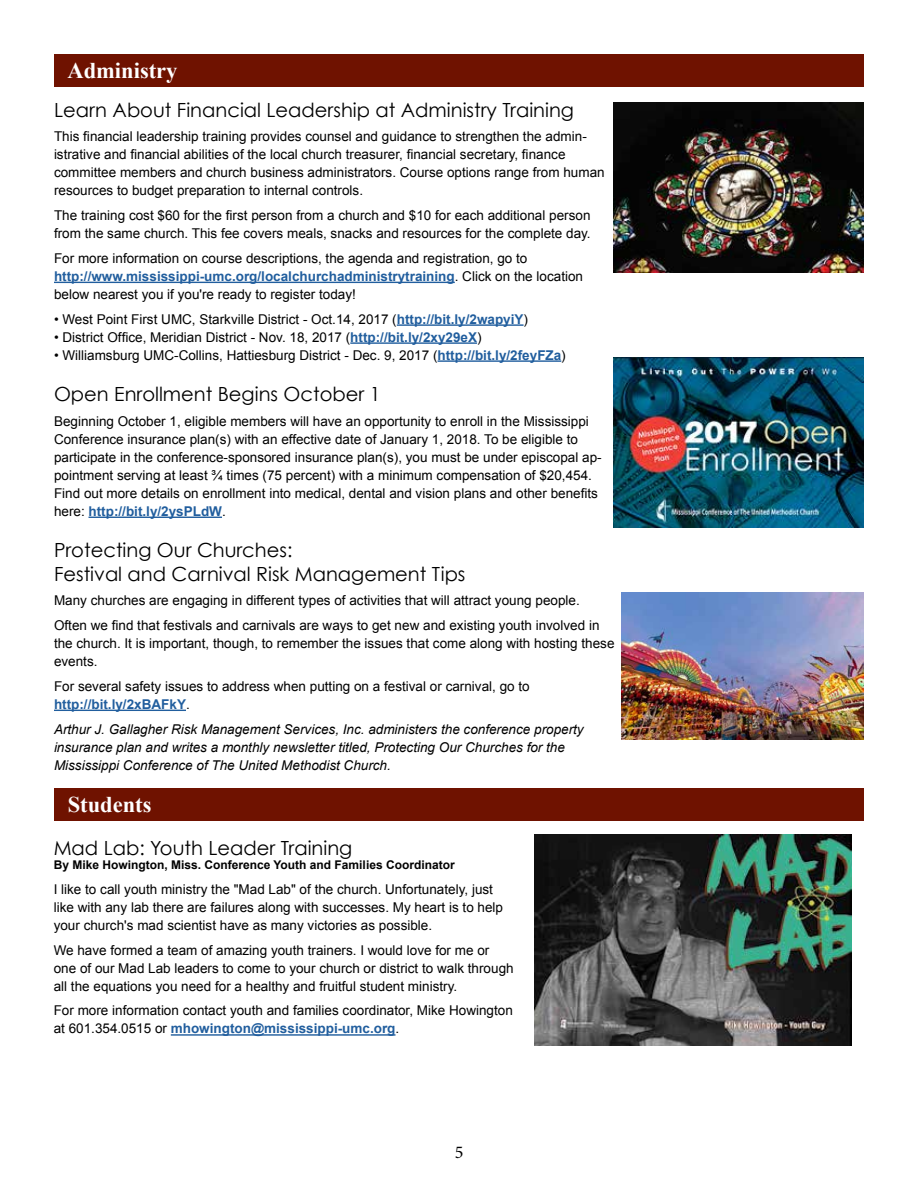
<style>
.page{position:relative;width:918px;height:1188px;background:#fff}
.page>*{position:absolute;margin:0;border:0;box-sizing:border-box;transform-origin:0 0}
.t1{font:700 22.5px "Times New Roman";color:#fff}
.t2{font:19.5px/23.4px "Century Gothic";color:#000}
.t3{font:18px "Minion Pro";color:#000}
.t4{font:13.5px/18px "Arial";color:#000}
.t5{font:italic 13.5px/18px "Arial";color:#000}
.t6{font:700 12px "Arial";color:#000}
.s1{font-weight:700;color:#215e9e}
</style>
<div class="page">
<div style="left:54px;top:54px;width:810px;height:32px;background:#6f1200"></div>
<hr style="left:54px;top:282px;width:401px;height:1px;background:#215e9e">
<hr style="left:397px;top:324px;width:127px;height:2px;background:#215e9e">
<hr style="left:350px;top:342px;width:127px;height:2px;background:#215e9e">
<hr style="left:438px;top:360px;width:123px;height:2px;background:#215e9e">
<hr style="left:89px;top:517px;width:133px;height:1px;background:#215e9e">
<hr style="left:54px;top:710px;width:132px;height:1px;background:#215e9e">
<img style="left:614px;top:102px;width:250px;height:171px">
<img style="left:614px;top:357px;width:250px;height:171px">
<img style="left:622px;top:592px;width:242px;height:148px">
<hr style="left:171px;top:1034px;width:225px;height:2px;background:#215e9e">
<div style="left:54px;top:788px;width:810px;height:33px;background:#6f1200"></div>
<img style="left:534px;top:835px;width:317px;height:211px">
<h1 class="t1" style="left:68px;top:55px;width:112px">Administry</h1>
<h2 class="t2" style="left:54px;top:98px;width:522px">Learn About Financial Leadership at Administry Training</h2>
<p class="t4" style="left:54px;top:128px;width:552px">This financial leadership training provides counsel and guidance to strengthen the admin&shy;istrative and financial abilities of the local church treasurer, financial secretary, finance committee members and church business administrators. Course options range from human resources to budget preparation to internal controls.</p>
<p class="t4" style="left:54px;top:207px;width:538px">The training cost $60 for the first person from a church and $10 for each additional person from the same church. This fee covers meals, snacks and resources for the complete day.</p>
<p class="t4" style="left:54px;top:249px;width:531px">For more information on course descriptions, the agenda and registration, go to <span class="s1">http://www.mississippi-umc.org/localchurchadministrytraining</span>. Click on the location below nearest you if you're ready to register today!</p>
<p class="t4" style="left:54px;top:310px;width:476px">• West Point First UMC, Starkville District - Oct.14, 2017 (<span class="s1">http://bit.ly/2wapyiY</span>)</p>
<p class="t4" style="left:54px;top:328px;width:429px">• District Office, Meridian District - Nov. 18, 2017 (<span class="s1">http://bit.ly/2xy29eX</span>)</p>
<p class="t4" style="left:54px;top:346px;width:513px">• Williamsburg UMC-Collins, Hattiesburg District - Dec. 9, 2017 (<span class="s1">http://bit.ly/2feyFZa</span>)</p>
<h2 class="t2" style="left:54px;top:382px;width:328px">Open Enrollment Begins October 1</h2>
<p class="t4" style="left:54px;top:412px;width:549px">Beginning October 1, eligible members will have an opportunity to enroll in the Mississippi Conference insurance plan(s) with an effective date of January 1, 2018. To be eligible to participate in the conference-sponsored insurance plan(s), you must be under episcopal ap&shy;pointment serving at least ¾ times (75 percent) with a minimum compensation of $20,454.<br>Find out more details on enrollment into medical, dental and vision plans and other benefits here: <span class="s1">http://bit.ly/2ysPLdW</span>.</p>
<h2 class="t2" style="left:54px;top:538px;width:413px">Protecting Our Churches:<br>Festival and Carnival Risk Management Tips</h2>
<p class="t4" style="left:54px;top:588px;width:547px;line-height:24.8px">Many churches are engaging in different types of activities that will attract young people.<br>Often we find that festivals and carnivals are ways to get new and existing youth involved in</p>
<p class="t4" style="left:54px;top:635px;width:562px">the church. It is important, though, to remember the issues that come along with hosting these events.</p>
<p class="t4" style="left:54px;top:677px;width:477px">For several safety issues to address when putting on a festival or carnival, go to <span class="s1">http://bit.ly/2xBAFkY</span>.</p>
<p class="t5" style="left:54px;top:720px;width:531px">Arthur J. Gallagher Risk Management Services, Inc. administers the conference property insurance plan and writes a monthly newsletter titled, Protecting Our Churches for the<br>Mississippi Conference of The United Methodist Church.</p>
<h1 class="t1" style="left:68px;top:789px;width:85px">Students</h1>
<h2 class="t2" style="left:54px;top:836px;width:300px">Mad Lab: Youth Leader Training</h2>
<p class="t6" style="left:54px;top:857px;width:402px">By Mike Howington, Miss. Conference Youth and Families Coordinator</p>
<p class="t4" style="left:54px;top:880px;width:451px">I like to call youth ministry the "Mad Lab" of the church. Unfortunately, just like with any lab there are failures along with successes. My heart is to help your church's mad scientist have as many victories as possible.</p>
<p class="t4" style="left:54px;top:941px;width:461px">We have formed a team of amazing youth trainers. I would love for me or one of our Mad Lab leaders to come to your church or district to walk through all the equations you need for a healthy and fruitful student ministry.</p>
<p class="t4" style="left:54px;top:1002px;width:461px">For more information contact youth and families coordinator, Mike Howington at 601.354.0515 or <span class="s1">mhowington@mississippi-umc.org</span>.</p>
<h3 class="t3" style="left:455px;top:1140px;width:10px">5</h3>
</div>
